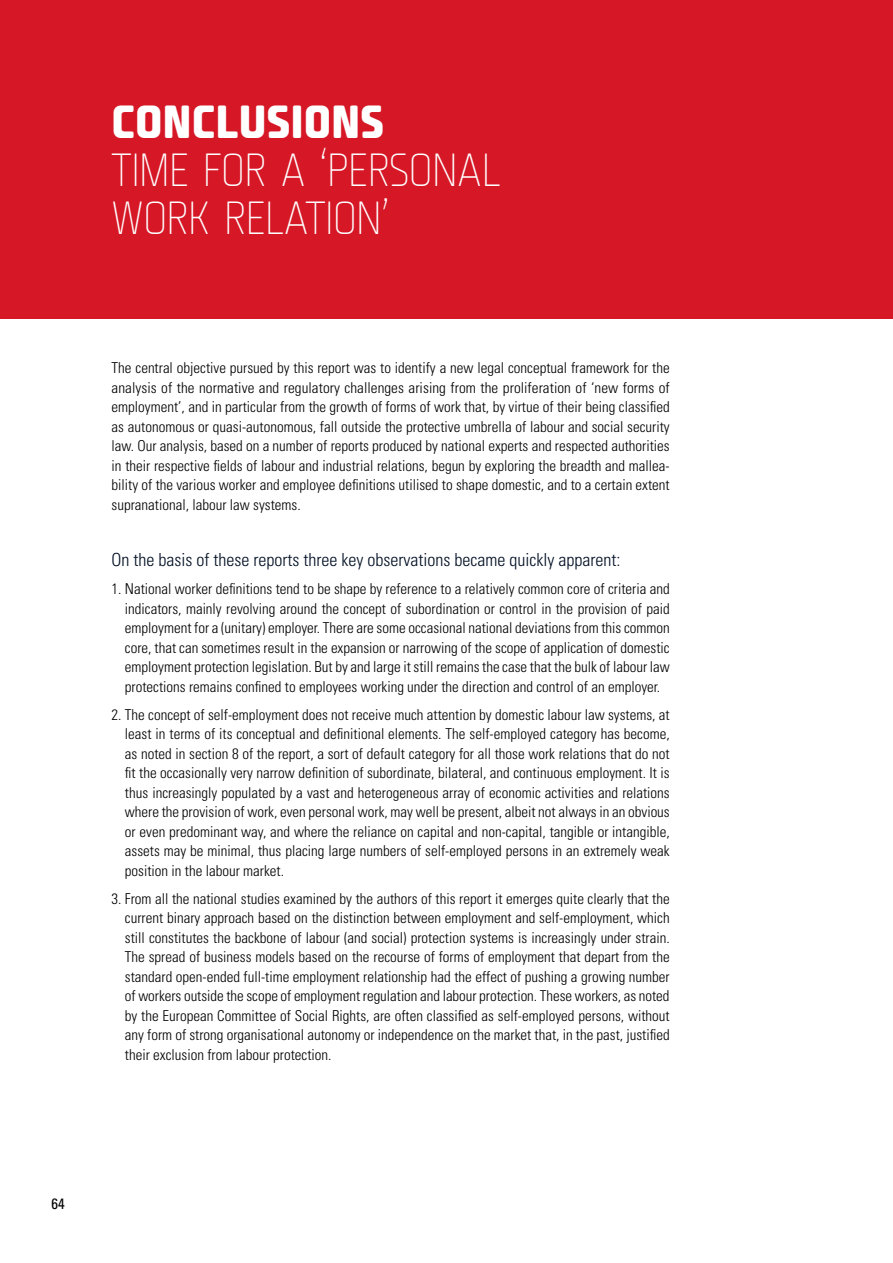
<style>
.page{position:relative;width:893px;height:1263px;background:#fff}
.page>*{position:absolute;margin:0;border:0;box-sizing:border-box;transform-origin:0 0}
.t1{font:45px/48px "Fishmonger";color:#fff}
.t2{font:45px "Fishmonger MB";color:#fff}
.t3{font:300 condensed 18px "Univers";color:#000f23}
.t4{font:300 condensed 15px/19.5px "Univers";color:#000;text-align:justify}
.t5{font:condensed 15px "Univers";color:#000}
</style>
<div class="page">
<div style="left:0;top:0;width:893px;height:319px;background:#d61726"></div>
<h1 class="t2" style="left:112px;top:95px;width:274px">CONCLUSIONS</h1>
<h1 class="t1" style="left:112px;top:147px;width:390px">TIME FOR A ‘PERSONAL<br>WORK RELATION’</h1>
<p class="t4" style="left:112px;top:358px;width:560px">The central objective pursued by this report was to identify a new legal conceptual framework for the analysis of the normative and regulatory challenges arising from the proliferation of ‘new forms of employment’, and in particular from the growth of forms of work that, by virtue of their being classified as autonomous or quasi-autonomous, fall outside the protective umbrella of labour and social security law. Our analysis, based on a number of reports produced by national experts and respected authorities in their respective fields of labour and industrial relations, begun by exploring the breadth and mallea&shy;bility of the various worker and employee definitions utilised to shape domestic, and to a certain extent supranational, labour law systems.</p>
<p class="t3" style="left:112px;top:549px;width:510px">On the basis of these reports three key observations became quickly apparent:</p>
<p class="t4" style="left:125px;top:579px;width:546px;text-indent:-13px">1. National worker definitions tend to be shape by reference to a relatively common core of criteria and indicators, mainly revolving around the concept of subordination or control in the provision of paid employment for a (unitary) employer. There are some occasional national deviations from this common core, that can sometimes result in the expansion or narrowing of the scope of application of domestic employment protection legislation. But by and large it still remains the case that the bulk of labour law protections remains confined to employees working under the direction and control of an employer.</p>
<p class="t4" style="left:125px;top:704px;width:546px;text-indent:-13px">2. The concept of self-employment does not receive much attention by domestic labour law systems, at least in terms of its conceptual and definitional elements. The self-employed category has become, as noted in section 8 of the report, a sort of default category for all those work relations that do not fit the occasionally very narrow definition of subordinate, bilateral, and continuous employment. It is thus increasingly populated by a vast and heterogeneous array of economic activities and relations where the provision of work, even personal work, may well be present, albeit not always in an obvious or even predominant way, and where the reliance on capital and non-capital, tangible or intangible, assets may be minimal, thus placing large numbers of self-employed persons in an extremely weak position in the labour market.</p>
<p class="t4" style="left:125px;top:888px;width:546px;text-indent:-13px">3. From all the national studies examined by the authors of this report it emerges quite clearly that the current binary approach based on the distinction between employment and self-employment, which still constitutes the backbone of labour (and social) protection systems is increasingly under strain.<br>The spread of business models based on the recourse of forms of employment that depart from the standard open-ended full-time employment relationship had the effect of pushing a growing number of workers outside the scope of employment regulation and labour protection. These workers, as noted by the European Committee of Social Rights, are often classified as self-employed persons, without any form of strong organisational autonomy or independence on the market that, in the past, justified their exclusion from labour protection.</p>
<p class="t5" style="left:52px;top:1194px;width:15px">64</p>
</div>
